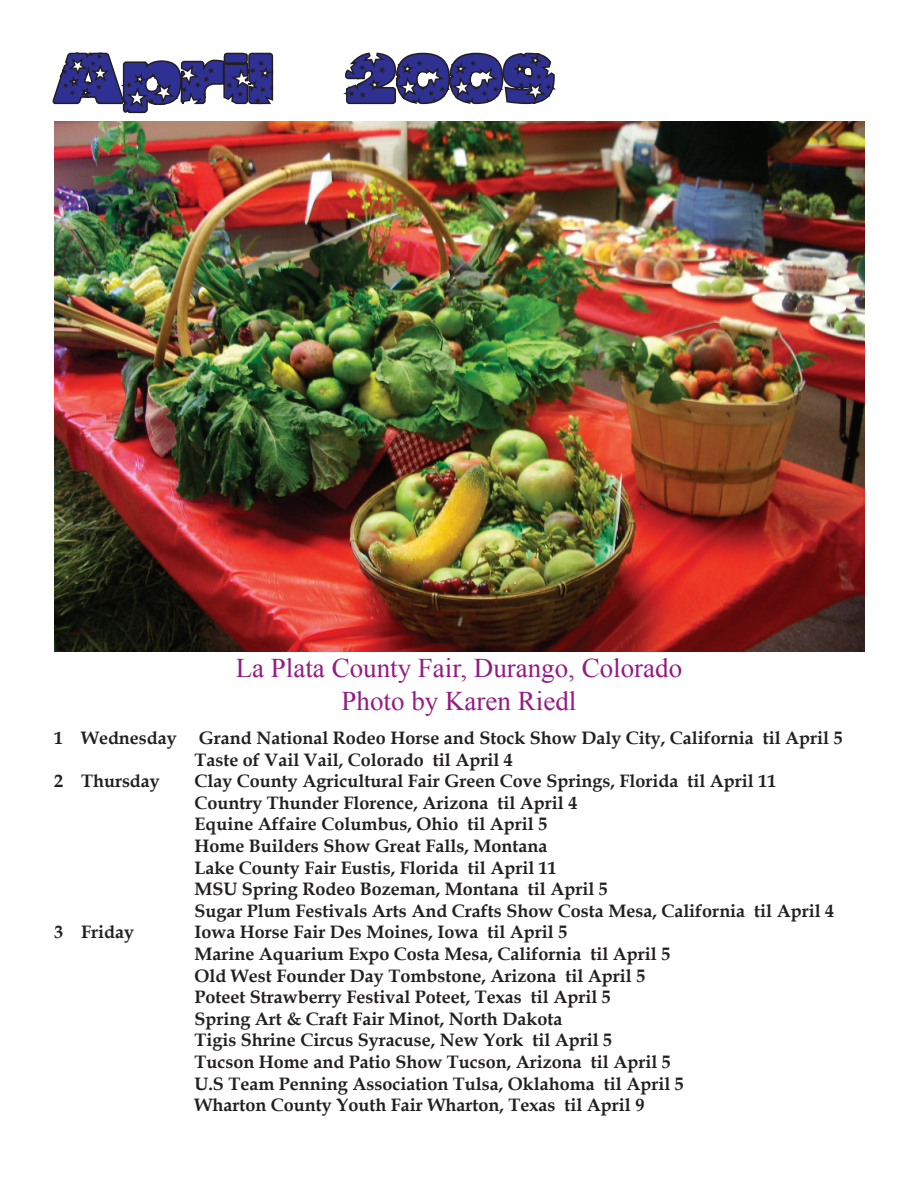
<style>
.page{position:relative;width:918px;height:1188px;background:#fff}
.page>*{position:absolute;margin:0;border:0;box-sizing:border-box;transform-origin:0 0}
.t1{font:72px "JI Amidin";color:#2e3092}
.t2{font:27px/32.4px "Times New Roman";color:#941b82;text-align:center}
.t3{font:700 18px/21.6px "Book Antiqua";color:#231f20}
</style>
<div class="page">
<svg style="left:52px;top:52px;width:222px;height:62px"></svg>
<svg style="left:343px;top:52px;width:213px;height:53px"></svg>
<img style="left:54px;top:122px;width:811px;height:530px">
<h1 class="t1" style="left:54px;top:45px;width:503px">April 2009</h1>
<h2 class="t2" style="left:236px;top:652px;width:448px">La Plata County Fair, Durango, Colorado<br>Photo by Karen Riedl</h2>
<p class="t3" style="left:54px;top:727px;width:790px">1 Wednesday Grand National Rodeo Horse and Stock Show Daly City, California til April 5</p>
<p class="t3" style="left:194px;top:749px;width:320px">Taste of Vail Vail, Colorado til April 4</p>
<p class="t3" style="left:54px;top:770px;width:108px">2 Thursday</p>
<p class="t3" style="left:194px;top:770px;width:641px">Clay County Agricultural Fair Green Cove Springs, Florida til April 11<br>Country Thunder Florence, Arizona til April 4<br>Equine Affaire Columbus, Ohio til April 5<br>Home Builders Show Great Falls, Montana<br>Lake County Fair Eustis, Florida til April 11<br>MSU Spring Rodeo Bozeman, Montana til April 5<br>Sugar Plum Festivals Arts And Crafts Show Costa Mesa, California til April 4</p>
<p class="t3" style="left:54px;top:921px;width:82px">3 Friday</p>
<p class="t3" style="left:194px;top:921px;width:491px">Iowa Horse Fair Des Moines, Iowa til April 5<br>Marine Aquarium Expo Costa Mesa, California til April 5<br>Old West Founder Day Tombstone, Arizona til April 5<br>Poteet Strawberry Festival Poteet, Texas til April 5<br>Spring Art &amp; Craft Fair Minot, North Dakota<br>Tigis Shrine Circus Syracuse, New York til April 5<br>Tucson Home and Patio Show Tucson, Arizona til April 5<br>U.S Team Penning Association Tulsa, Oklahoma til April 5<br>Wharton County Youth Fair Wharton, Texas til April 9</p>
</div>
